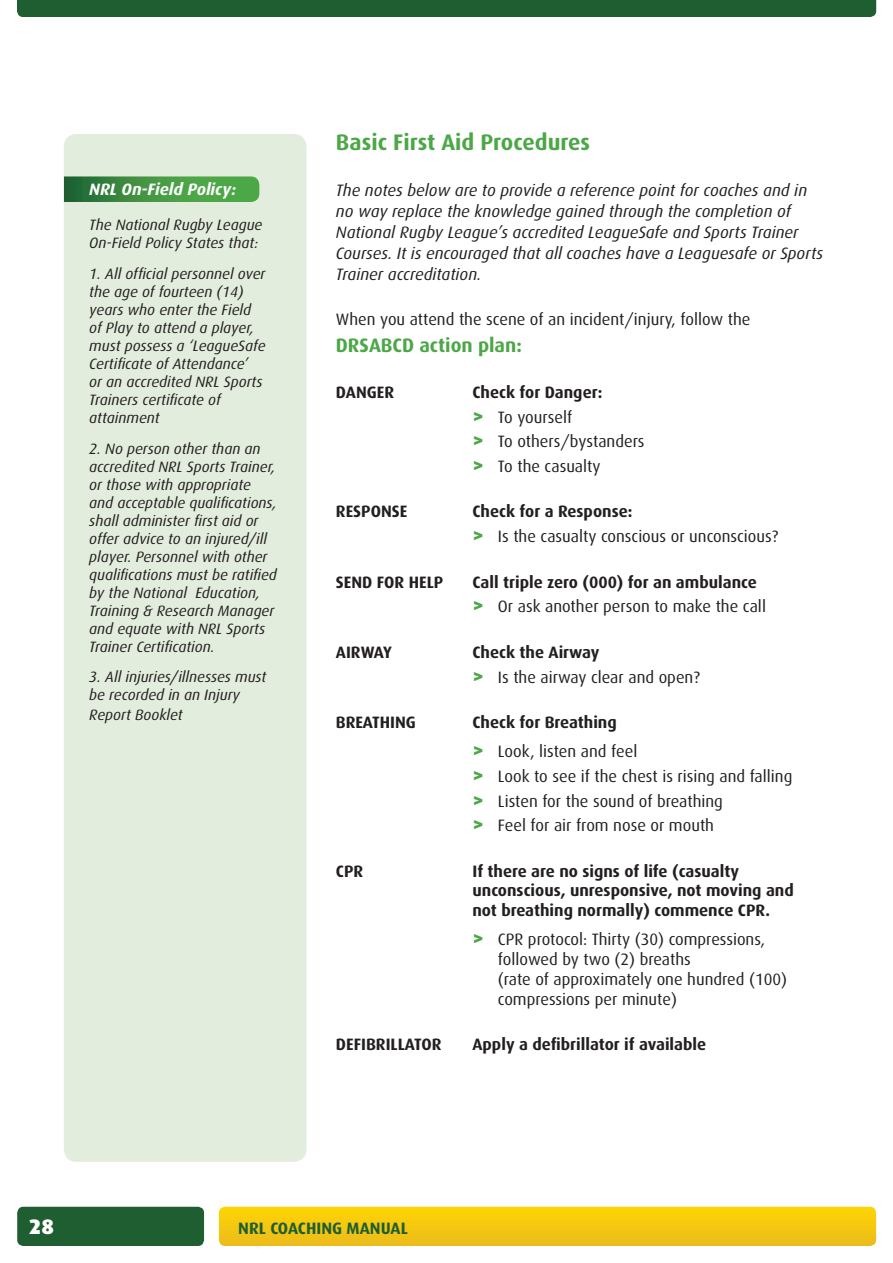
<style>
.page{position:relative;width:893px;height:1263px;background:#fff}
.page>*{position:absolute;margin:0;border:0;box-sizing:border-box;transform-origin:0 0}
.t1{font:700 22.5px "Dax";color:#4ca747}
.t2{font:900 21px "Dax";color:#fff}
.t3{font:700 19.5px "Dax";color:#4ca747}
.t4{font:16.5px/24.8px "Dax";color:#231f20}
.t5{font:700 16.5px/19.8px "Dax";color:#231f20}
.t6{font:italic 16.5px/21px "Dax";color:#231f20}
.t7{font:italic 700 16.5px "Dax";color:#fff}
.t8{font:700 16.5px "Dax";color:#1e5e31}
.t9{font:italic 15px/18px "Dax";color:#231f20}
.s1{font-weight:700}
.s2{font-weight:900;font-size:19.5px;color:#4ca747}
.s3{font-weight:400}
</style>
<div class="page">
<div style="left:17px;top:1207px;width:187px;height:39px;background:#1e5e31;border-radius:6px"></div>
<div style="left:219px;top:1207px;width:657px;height:39px;background:#f5c80f;border-radius:6px"></div>
<div style="left:17px;top:0;width:859px;height:17px;background:#1e5e31"></div>
<div style="left:64px;top:134px;width:242px;height:1028px;background:#e3eddd;border-radius:13px"></div>
<svg style="left:64px;top:176px;width:195px;height:26px;background:#439445"></svg>
<p class="t7" style="left:89px;top:180px;width:148px">NRL On-Field Policy:</p>
<p class="t9" style="left:89px;top:216px;width:175px">The National Rugby League<br>On-Field Policy States that:</p>
<p class="t9" style="left:89px;top:265px;width:178px">1. All official personnel over the age of fourteen (14) years who enter the Field of Play to attend a player, must possess a ‘LeagueSafe<br>Certificate of Attendance’<br>or an accredited NRL Sports<br>Trainers certificate of attainment</p>
<p class="t9" style="left:89px;top:440px;width:189px">2. No person other than an accredited NRL Sports Trainer, or those with appropriate and acceptable qualifications, shall administer first aid or offer advice to an injured/ill player. Personnel with other qualifications must be ratified by the National Education,<br>Training &amp; Research Manager and equate with NRL Sports<br>Trainer Certification.</p>
<p class="t9" style="left:89px;top:668px;width:179px">3. All injuries/illnesses must be recorded in an Injury</p>
<p class="t9" style="left:89px;top:706px;width:95px">Report Booklet</p>
<h1 class="t1" style="left:336px;top:129px;width:256px">Basic First Aid Procedures</h1>
<p class="t6" style="left:336px;top:180px;width:489px">The notes below are to provide a reference point for coaches and in no way replace the knowledge gained through the completion of National Rugby League’s accredited LeagueSafe and Sports Trainer Courses. It is encouraged that all coaches have a Leaguesafe or Sports Trainer accreditation.</p>
<p class="t4" style="left:336px;top:307px;width:416px">When you attend the scene of an incident/injury, follow the</p>
<h3 class="t3" style="left:336px;top:335px;width:187px">DRSABCD action plan:</h3>
<p class="t5" style="left:336px;top:382px;width:60px">DANGER</p>
<p class="t4" style="left:472px;top:380px;width:174px"><span class="s1">Check for Danger:<br></span><span class="s2">&gt;</span> To yourself<br><span class="s2">&gt;</span> To others/bystanders <span class="s2">&gt;</span> To the casualty</p>
<p class="t5" style="left:336px;top:502px;width:73px">RESPONSE</p>
<p class="t4" style="left:472px;top:499px;width:307px"><span class="s1">Check for a Response:<br></span><span class="s2">&gt;</span> Is the casualty conscious or unconscious?</p>
<p class="t5" style="left:336px;top:572px;width:109px">SEND FOR HELP</p>
<p class="t5" style="left:472px;top:570px;width:295px;line-height:24.8px">Call triple zero (000) for an ambulance <span class="s2">&gt;</span> <span class="s3">Or ask another person to make the call</span></p>
<p class="t5" style="left:336px;top:642px;width:58px">AIRWAY</p>
<p class="t4" style="left:472px;top:640px;width:229px"><span class="s1">Check the Airway<br></span><span class="s2">&gt;</span> Is the airway clear and open?</p>
<p class="t5" style="left:336px;top:712px;width:82px">BREATHING</p>
<p class="t4" style="left:472px;top:708px;width:166px;line-height:29.1px"><span class="s1">Check for Breathing<br></span><span class="s2">&gt;</span> Look, listen and feel</p>
<p class="t4" style="left:472px;top:764px;width:321px"><span class="s2">&gt;</span> Look to see if the chest is rising and falling <span class="s2">&gt;</span> Listen for the sound of breathing<br><span class="s2">&gt;</span> Feel for air from nose or mouth</p>
<p class="t5" style="left:336px;top:861px;width:29px">CPR</p>
<p class="t5" style="left:472px;top:861px;width:323px">If there are no signs of life (casualty unconscious, unresponsive, not moving and not breathing normally) commence CPR.</p>
<p class="t4" style="left:498px;top:930px;width:291px;line-height:19.8px;text-indent:-25px"><span class="s2">&gt;</span> CPR protocol: Thirty (30) compressions, followed by two (2) breaths<br>(rate of approximately one hundred (100) compressions per minute)</p>
<p class="t5" style="left:336px;top:1034px;width:107px">DEFIBRILLATOR</p>
<p class="t5" style="left:472px;top:1034px;width:235px">Apply a defibrillator if available</p>
<h2 class="t2" style="left:29px;top:1215px;width:27px">28</h2>
<p class="t8" style="left:238px;top:1218px;width:171px">NRL COACHING MANUAL</p>
</div>
